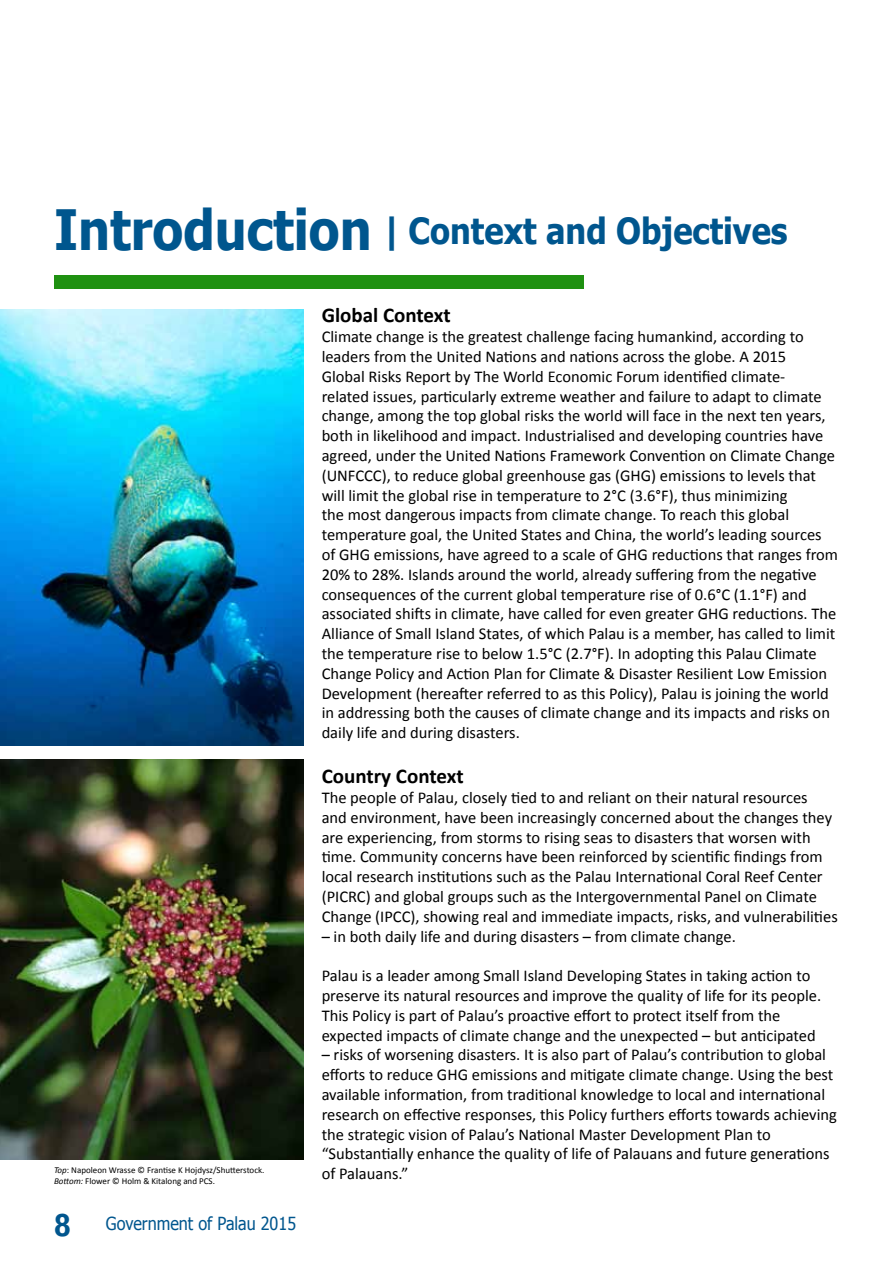
<style>
.page{position:relative;width:893px;height:1263px;background:#fff}
.page>*{position:absolute;margin:0;border:0;box-sizing:border-box;transform-origin:0 0}
.t1{font:700 36px "Tahoma";color:#00568e;scale:.9 1}
.t2{font:700 21px "Calibri";color:#000}
.t3{font:18px "Tahoma";color:#00568e;scale:.9 1}
.t4{font:16.5px/19.8px "Calibri";color:#000}
.t5{font:9px/10.8px "Calibri";color:#000}
.s1{font-size:55.5px}
.s2{font-style:italic}
.s3{font-family:"Bell Gothic Std";font-weight:900;font-size:30px}
</style>
<div class="page">
<img style="left:0;top:309px;width:304px;height:437px">
<div style="left:54px;top:275px;width:529px;height:13px;background:#1f9111"></div>
<img style="left:0;top:760px;width:304px;height:400px">
<h1 class="t1" style="left:54px;top:205px;width:817px"><span class="s1">Introduction</span> | Context and Objectives</h1>
<p class="t5" style="left:54px;top:1164px;width:212px"><span class="s2">Top</span>: Napoleon Wrasse © Frantise K Hojdysz/Shutterstock.<br><span class="s2">Bottom:</span> Flower © Holm &amp; Kitalong and PCS.</p>
<p class="t3" style="left:54px;top:1211px;width:271px"><span class="s3">8</span> Government of Palau 2015</p>
<p class="t2" style="left:322px;top:300px;width:131px">Global Context</p>
<p class="t4" style="left:322px;top:326px;width:518px">Climate change is the greatest challenge facing humankind, according to leaders from the United Nations and nations across the globe. A 2015<br>Global Risks Report by The World Economic Forum identified climate-<br>related issues, particularly extreme weather and failure to adapt to climate change, among the top global risks the world will face in the next ten years, both in likelihood and impact. Industrialised and developing countries have agreed, under the United Nations Framework Convention on Climate Change (UNFCCC), to reduce global greenhouse gas (GHG) emissions to levels that will limit the global rise in temperature to 2°C (3.6°F), thus minimizing<br>the most dangerous impacts from climate change. To reach this global temperature goal, the United States and China, the world’s leading sources of GHG emissions, have agreed to a scale of GHG reductions that ranges from 20% to 28%. Islands around the world, already suffering from the negative consequences of the current global temperature rise of 0.6°C (1.1°F) and associated shifts in climate, have called for even greater GHG reductions. The Alliance of Small Island States, of which Palau is a member, has called to limit the temperature rise to below 1.5°C (2.7°F). In adopting this Palau Climate Change Policy and Action Plan for Climate &amp; Disaster Resilient Low Emission Development (hereafter referred to as this Policy), Palau is joining the world in addressing both the causes of climate change and its impacts and risks on daily life and during disasters.</p>
<p class="t2" style="left:322px;top:761px;width:143px">Country Context</p>
<p class="t4" style="left:322px;top:787px;width:518px">The people of Palau, closely tied to and reliant on their natural resources<br>and environment, have been increasingly concerned about the changes they are experiencing, from storms to rising seas to disasters that worsen with time. Community concerns have been reinforced by scientific findings from local research institutions such as the Palau International Coral Reef Center (PICRC) and global groups such as the Intergovernmental Panel on Climate Change (IPCC), showing real and immediate impacts, risks, and vulnerabilities</p>
<p class="t4" style="left:322px;top:926px;width:416px">– in both daily life and during disasters – from climate change.</p>
<p class="t4" style="left:322px;top:965px;width:501px">Palau is a leader among Small Island Developing States in taking action to preserve its natural resources and improve the quality of life for its people.<br>This Policy is part of Palau’s proactive effort to protect itself from the expected impacts of climate change and the unexpected – but anticipated</p>
<p class="t4" style="left:322px;top:1044px;width:517px">– risks of worsening disasters. It is also part of Palau’s contribution to global efforts to reduce GHG emissions and mitigate climate change. Using the best available information, from traditional knowledge to local and international research on effective responses, this Policy furthers efforts towards achieving the strategic vision of Palau’s National Master Development Plan to “Substantially enhance the quality of life of Palauans and future generations of Palauans.”</p>
</div>
